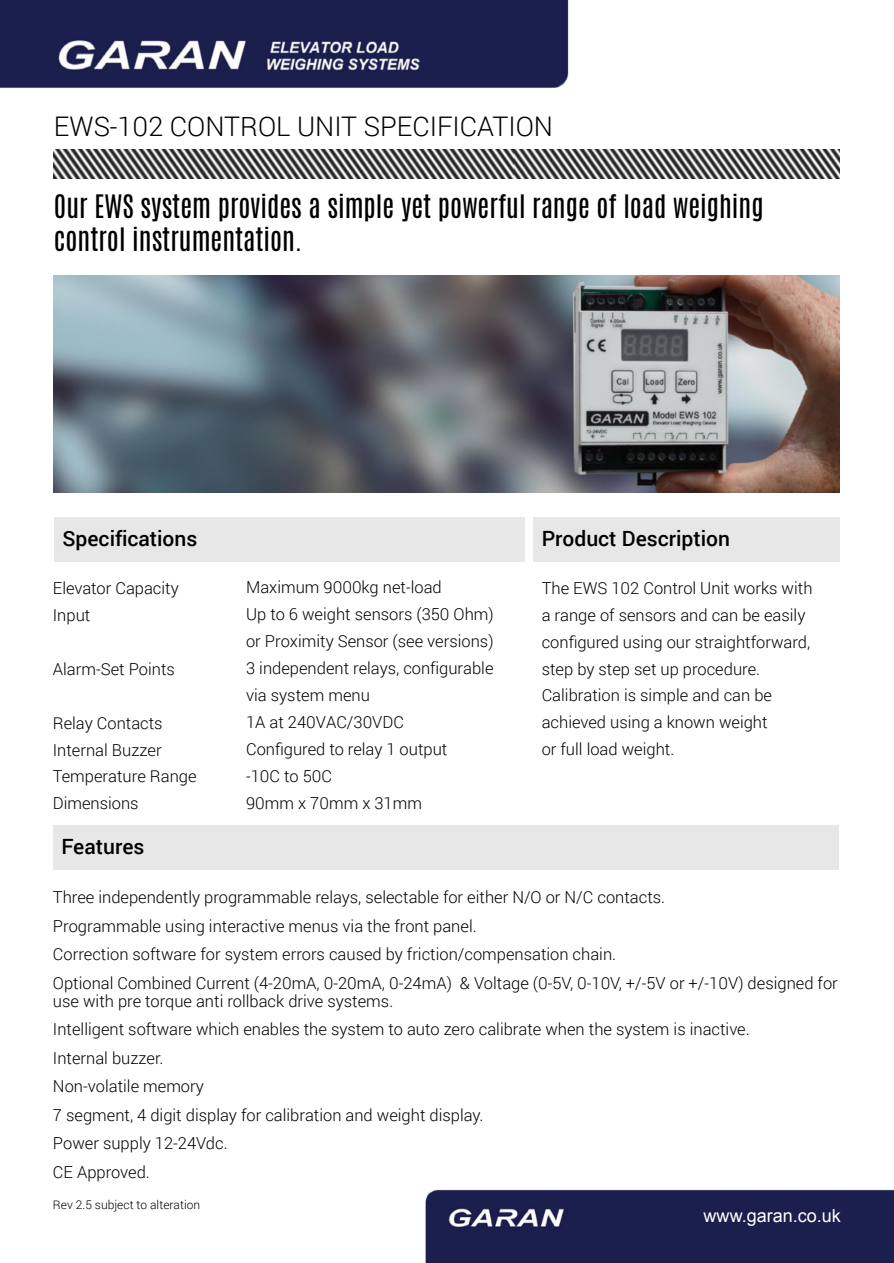
<style>
.page{position:relative;width:894px;height:1263px;background:#fff}
.page>*{position:absolute;margin:0;border:0;box-sizing:border-box;transform-origin:0 0}
.t1{font:27px/32.4px "Antonio";color:#000}
.t2{font:300 27px "Roboto";color:#000}
.t3{font:500 21px "Roboto";color:#000}
.t4{font:18px "Arial";color:#fff}
.t5{font:300 16.5px/27px "Roboto";color:#000}
.t6{font:300 12px "Roboto";color:#000}
</style>
<div class="page">
<div style="left:54px;top:517px;width:470px;height:44px;background:#e7e7e8"></div>
<img style="left:0;top:0;width:569px;height:88px">
<img style="left:54px;top:149px;width:785px;height:30px">
<img style="left:54px;top:275px;width:785px;height:218px">
<div style="left:533px;top:517px;width:306px;height:44px;background:#e7e7e8"></div>
<div style="left:53px;top:825px;width:785px;height:44px;background:#e7e7e8"></div>
<img style="left:425px;top:1189px;width:468px;height:74px">
<h1 class="t2" style="left:54px;top:107px;width:500px">EWS-102 CONTROL UNIT SPECIFICATION</h1>
<h1 class="t1" style="left:54px;top:191px;width:711px">Our EWS system provides a simple yet powerful range of load weighing control instrumentation.</h1>
<p class="t3" style="left:62px;top:524px;width:136px">Specifications</p>
<p class="t5" style="left:53px;top:574px;width:127px">Elevator Capacity<br>Input</p>
<p class="t5" style="left:53px;top:655px;width:123px">Alarm-Set Points</p>
<p class="t5" style="left:53px;top:709px;width:145px">Relay Contacts<br>Internal Buzzer<br>Temperature Range<br>Dimensions</p>
<p class="t5" style="left:246px;top:574px;width:249px">Maximum 9000kg net-load<br>Up to 6 weight sensors (350 Ohm) or Proximity Sensor (see versions)<br>3 independent relays, configurable via system menu<br>1A at 240VAC/30VDC<br>Configured to relay 1 output<br>-10C to 50C<br>90mm x 70mm x 31mm</p>
<p class="t3" style="left:541px;top:524px;width:190px">Product Description</p>
<p class="t5" style="left:541px;top:574px;width:272px">The EWS 102 Control Unit works with a range of sensors and can be easily configured using our straightforward, step by step set up procedure.<br>Calibration is simple and can be achieved using a known weight<br>or full load weight.</p>
<p class="t3" style="left:61px;top:832px;width:84px">Features</p>
<p class="t5" style="left:53px;top:882px;width:786px;line-height:28.5px">Three independently programmable relays, selectable for either N/O or N/C contacts.<br>Programmable using interactive menus via the front panel.<br>Correction software for system errors caused by friction/compensation chain.<br>Optional Combined Current (4-20mA, 0-20mA, 0-24mA) &amp; Voltage (0-5V, 0-10V, +/-5V or +/-10V) designed for</p>
<p class="t5" style="left:53px;top:986px;width:698px;line-height:28.5px">use with pre torque anti rollback drive systems.<br>Intelligent software which enables the system to auto zero calibrate when the system is inactive.<br>Internal buzzer.<br>Non-volatile memory<br>7 segment, 4 digit display for calibration and weight display.<br>Power supply 12-24Vdc.<br>CE Approved.</p>
<p class="t4" style="left:703px;top:1209px;width:139px">www.garan.co.uk</p>
<p class="t6" style="left:53px;top:1196px;width:149px">Rev 2.5 subject to alteration</p>
</div>
